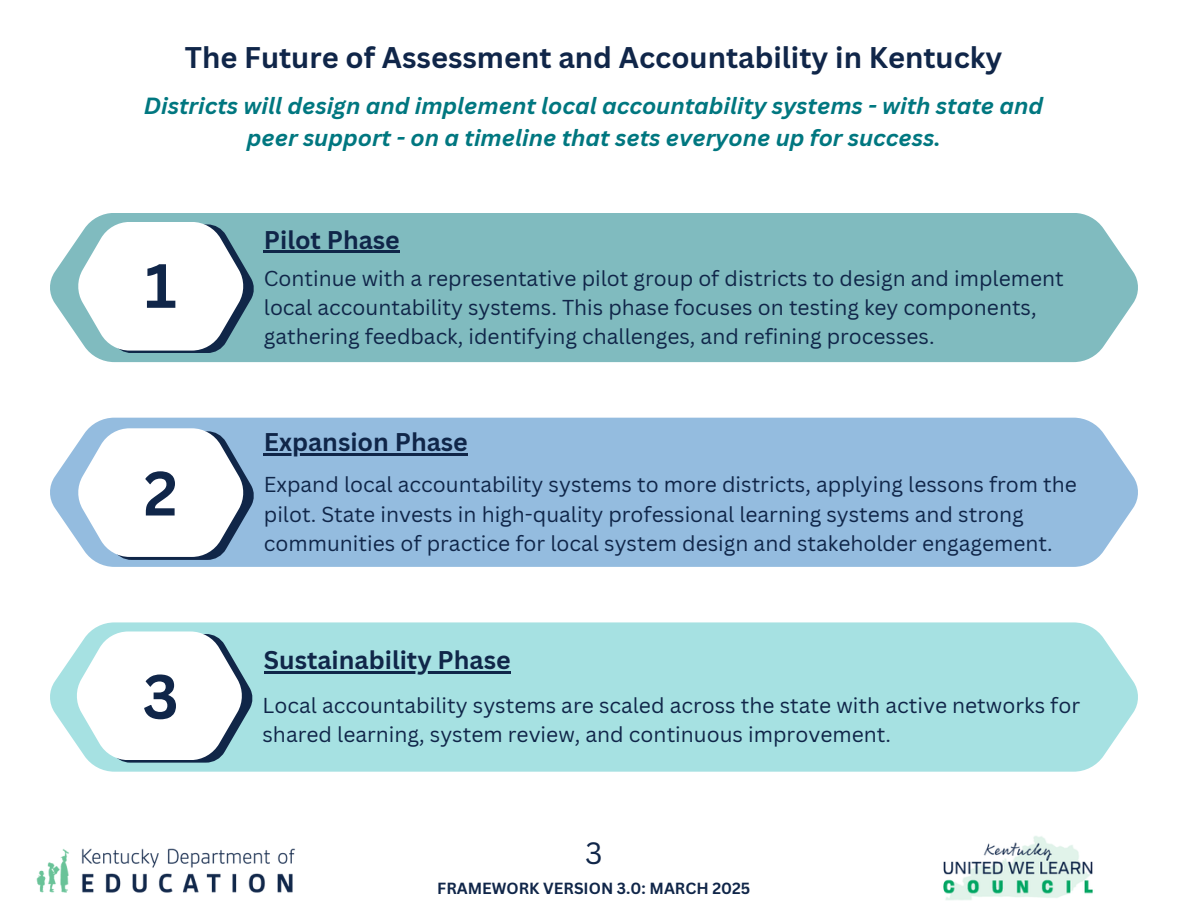
<style>
.page{position:relative;width:1188px;height:918px;background:#fff}
.page>*{position:absolute;margin:0;border:0;box-sizing:border-box;transform-origin:0 0}
.t1{font:700 61.05px "Canva Sans";color:#102649}
.t2{font:30px "Canva Sans";color:#102649}
.t3{font:700 29.1px "Canva Sans";color:#102649}
.t4{font:700 24.9px "Canva Sans";color:#102649}
.t5{font:italic 700 22.8px/31.5px "Canva Sans";color:#007780;text-align:center}
.t6{font:21px/29.2px "Canva Sans";color:#102649}
.t7{font:700 15.75px "Canva Sans";color:#102649}
</style>
<div class="page">
<div style="left:50px;top:622px;width:1088px;height:150px;background:#a6e1e2"></div>
<hr style="left:264px;top:672px;width:247px;height:2px;background:#102649">
<svg style="left:77px;top:631px;width:176px;height:132px"></svg>
<div style="left:50px;top:418px;width:1088px;height:149px;background:#94bcdf"></div>
<hr style="left:264px;top:454px;width:204px;height:2px;background:#102649">
<svg style="left:78px;top:428px;width:176px;height:132px"></svg>
<div style="left:50px;top:213px;width:1088px;height:149px;background:#80bbbf"></div>
<svg style="left:78px;top:222px;width:176px;height:131px"></svg>
<hr style="left:264px;top:251px;width:136px;height:2px;background:#102649">
<img style="left:36px;top:848px;width:259px;height:45px">
<img style="left:943px;top:836px;width:150px;height:64px">
<h3 class="t3" style="left:185px;top:37px;width:819px">The Future of Assessment and Accountability in Kentucky</h3>
<p class="t5" style="left:144px;top:90px;width:901px">Districts will design and implement local accountability systems - with state and peer support - on a timeline that sets everyone up for success.</p>
<p class="t4" style="left:264px;top:222px;width:137px">Pilot Phase</p>
<p class="t1" style="left:145px;top:243px;width:34px">1</p>
<h3 class="t6" style="left:264px;top:263px;width:801px">Continue with a representative pilot group of districts to design and implement local accountability systems. This phase focuses on testing key components, gathering feedback, identifying challenges, and refining processes.</h3>
<p class="t1" style="left:144px;top:450px;width:35px">2</p>
<h1 class="t1" style="left:143px;top:653px;width:38px">3</h1>
<p class="t4" style="left:264px;top:425px;width:205px">Expansion Phase</p>
<h3 class="t6" style="left:264px;top:470px;width:815px">Expand local accountability systems to more districts, applying lessons from the pilot. State invests in high-quality professional learning systems and strong communities of practice for local system design and stakeholder engagement.</h3>
<h2 class="t4" style="left:264px;top:643px;width:248px">Sustainability Phase</h2>
<h1 class="t6" style="left:263px;top:690px;width:819px">Local accountability systems are scaled across the state with active networks for shared learning, system review, and continuous improvement.</h1>
<p class="t2" style="left:585px;top:832px;width:19px">3</p>
<p class="t7" style="left:437px;top:877px;width:315px">FRAMEWORK VERSION 3.0: MARCH 2025</p>
</div>
